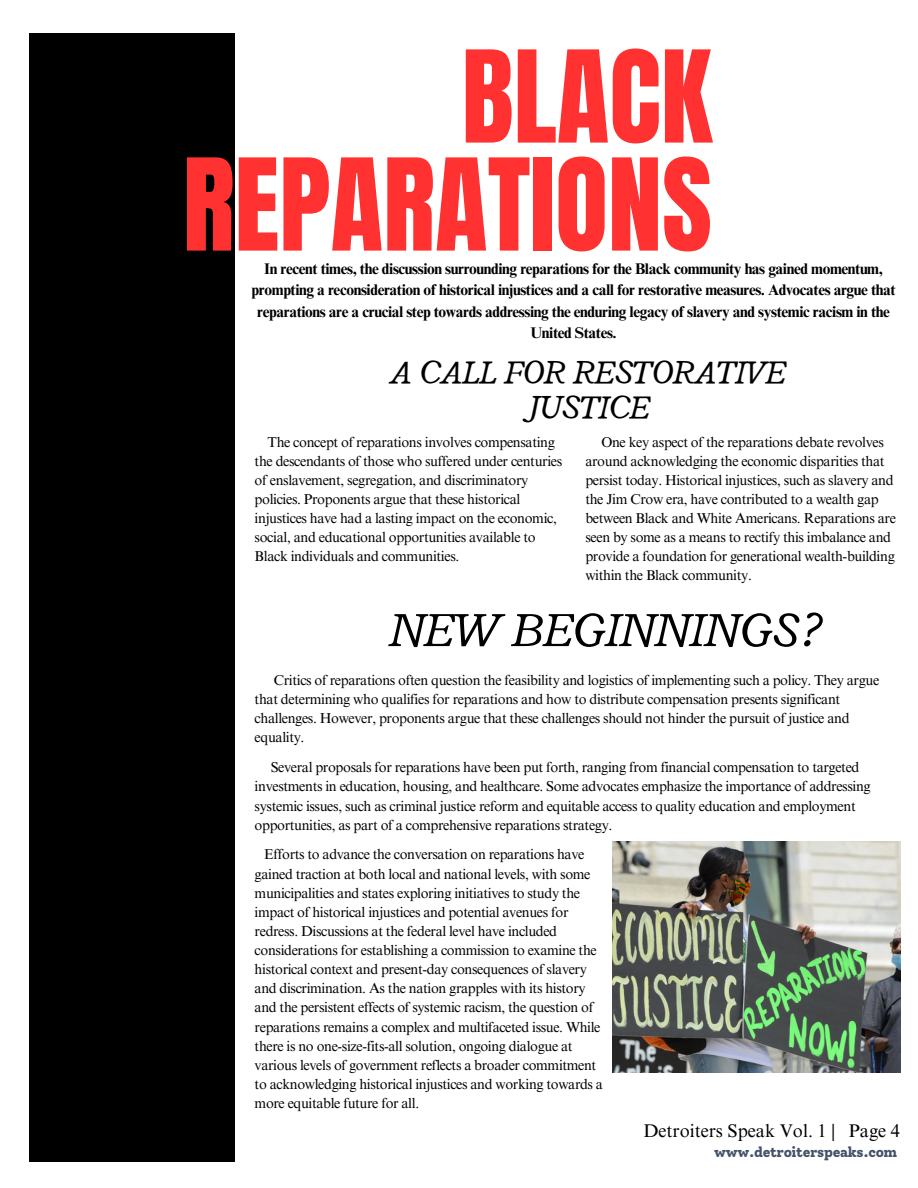
<style>
.page{position:relative;width:918px;height:1188px;background:#fff}
.page>*{position:absolute;margin:0;border:0;box-sizing:border-box;transform-origin:0 0}
.t1{font:108.6px/108px "Anton";color:#ff3131;text-align:right}
.t2{font:italic 51.75px "Radley";color:#000}
.t3{font:italic 35.25px/35px "Radley";color:#000;text-align:center}
.t4{font:18.3px "Times NRMT Pro";color:#000}
.t5{font:700 15.45px/21.3px "Times NRMT Pro";letter-spacing:-.025em;color:#000;text-align:center}
.t6{font:14.25px/19.2px "Times NRMT Pro";letter-spacing:-.025em;color:#000}
.t7{font:800 14.1px "Solway";letter-spacing:-.025em;color:#455369}
</style>
<div class="page">
<img style="left:613px;top:842px;width:288px;height:230px">
<div style="left:30px;top:34px;width:204px;height:1127px;background:#000"></div>
<p class="t1" style="left:183px;top:45px;width:531px">BLACK<br>REPARATIONS</p>
<p class="t5" style="left:252px;top:260px;width:645px">In recent times, the discussion surrounding reparations for the Black community has gained momentum, prompting a reconsideration of historical injustices and a call for restorative measures. Advocates argue that reparations are a crucial step towards addressing the enduring legacy of slavery and systemic racism in the United States.</p>
<p class="t3" style="left:390px;top:354px;width:397px">A CALL FOR RESTORATIVE<br>JUSTICE</p>
<p class="t6" style="left:255px;top:434px;width:309px;text-indent:13px">The concept of reparations involves compensating the descendants of those who suffered under centuries of enslavement, segregation, and discriminatory policies. Proponents argue that these historical injustices have had a lasting impact on the economic, social, and educational opportunities available to Black individuals and communities.</p>
<p class="t6" style="left:585px;top:434px;width:312px;text-indent:16px">One key aspect of the reparations debate revolves around acknowledging the economic disparities that persist today. Historical injustices, such as slavery and the Jim Crow era, have contributed to a wealth gap between Black and White Americans. Reparations are seen by some as a means to rectify this imbalance and provide a foundation for generational wealth-building within the Black community.</p>
<p class="t2" style="left:390px;top:596px;width:431px">NEW BEGINNINGS?</p>
<p class="t6" style="left:255px;top:672px;width:626px;text-indent:19px">Critics of reparations often question the feasibility and logistics of implementing such a policy. They argue that determining who qualifies for reparations and how to distribute compensation presents significant challenges. However, proponents argue that these challenges should not hinder the pursuit of justice and equality.</p>
<p class="t6" style="left:255px;top:760px;width:618px;text-indent:16px">Several proposals for reparations have been put forth, ranging from financial compensation to targeted investments in education, housing, and healthcare. Some advocates emphasize the importance of addressing systemic issues, such as criminal justice reform and equitable access to quality education and employment opportunities, as part of a comprehensive reparations strategy.</p>
<p class="t6" style="left:255px;top:847px;width:350px;text-indent:10px">Efforts to advance the conversation on reparations have gained traction at both local and national levels, with some municipalities and states exploring initiatives to study the impact of historical injustices and potential avenues for redress. Discussions at the federal level have included considerations for establishing a commission to examine the historical context and present-day consequences of slavery and discrimination. As the nation grapples with its history and the persistent effects of systemic racism, the question of reparations remains a complex and multifaceted issue. While there is no one-size-fits-all solution, ongoing dialogue at various levels of government reflects a broader commitment to acknowledging historical injustices and working towards a more equitable future for all.</p>
<p class="t4" style="left:643px;top:1124px;width:258px">Detroiters Speak Vol. 1 | Page 4</p>
<p class="t7" style="left:714px;top:1144px;width:185px">www.detroiterspeaks.com</p>
</div>
